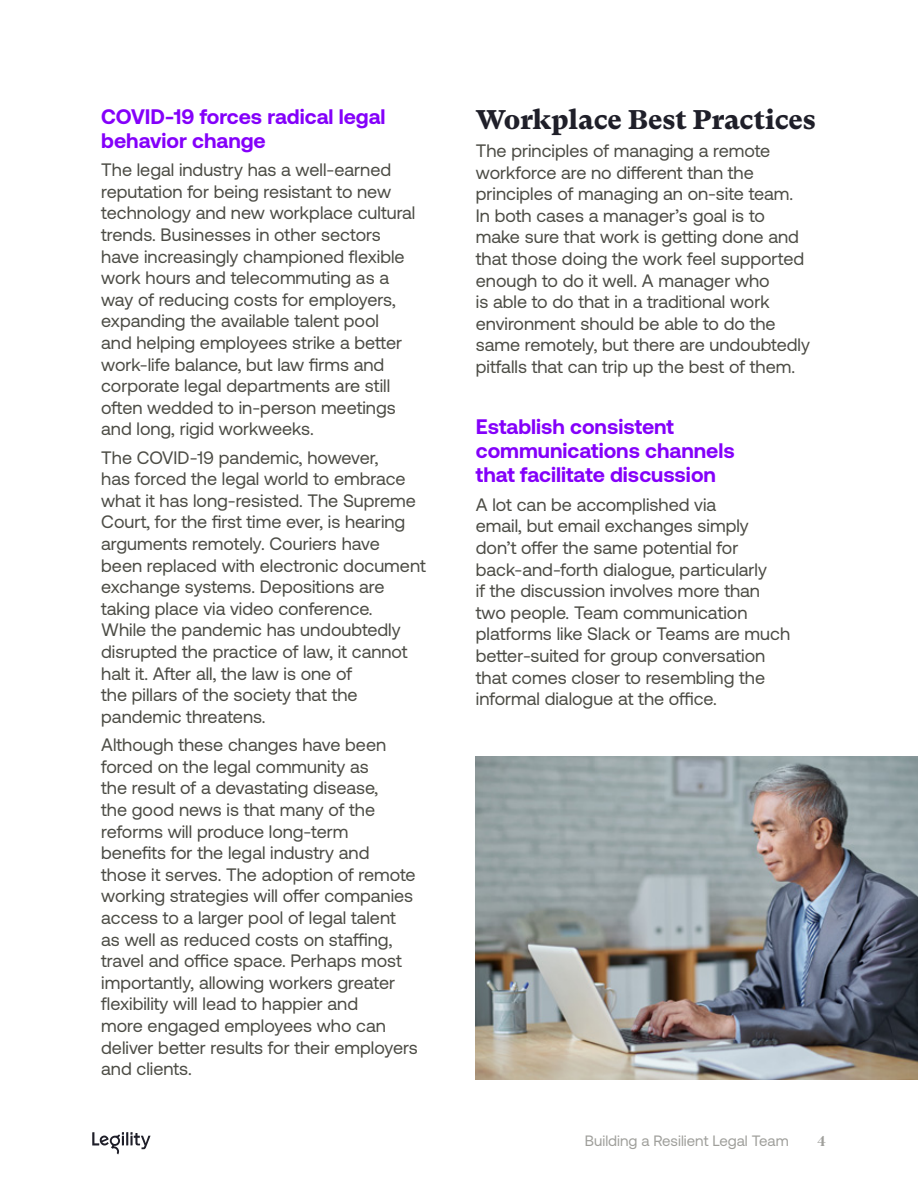
<style>
.page{position:relative;width:918px;height:1188px;background:#fff}
.page>*{position:absolute;margin:0;border:0;box-sizing:border-box;transform-origin:0 0}
.t1{font:900 27px "GT Super Text";letter-spacing:-.005em;color:#1f1f29}
.t2{font:700 21px/24px "Aeonik";color:#8400fa}
.t3{font:18px/21.6px "Aeonik";color:#4c4c45}
.t4{font:15px "Aeonik";color:#9f9f9b}
.t5{font:700 15px "GT Super Display";color:#9f9f9b}
</style>
<div class="page">
<svg style="left:92px;top:1132px;width:59px;height:22px"></svg>
<img style="left:476px;top:756px;width:442px;height:324px">
<p class="t2" style="left:101px;top:104px;width:286px">COVID-19 forces radical legal behavior change</p>
<p class="t3" style="left:101px;top:159px;width:316px">The legal industry has a well-earned reputation for being resistant to new technology and new workplace cultural trends. Businesses in other sectors have increasingly championed flexible work hours and telecommuting as a way of reducing costs for employers, expanding the available talent pool<br>and helping employees strike a better work-life balance, but law firms and corporate legal departments are still often wedded to in-person meetings and long, rigid workweeks.</p>
<p class="t3" style="left:101px;top:447px;width:326px">The COVID-19 pandemic, however,<br>has forced the legal world to embrace what it has long-resisted. The Supreme Court, for the first time ever, is hearing arguments remotely. Couriers have<br>been replaced with electronic document exchange systems. Depositions are taking place via video conference.<br>While the pandemic has undoubtedly disrupted the practice of law, it cannot halt it. After all, the law is one of<br>the pillars of the society that the pandemic threatens.</p>
<p class="t3" style="left:101px;top:734px;width:318px">Although these changes have been forced on the legal community as<br>the result of a devastating disease,<br>the good news is that many of the reforms will produce long-term benefits for the legal industry and those it serves. The adoption of remote working strategies will offer companies access to a larger pool of legal talent as well as reduced costs on staffing, travel and office space. Perhaps most importantly, allowing workers greater flexibility will lead to happier and<br>more engaged employees who can deliver better results for their employers and clients.</p>
<h1 class="t1" style="left:476px;top:104px;width:341px">Workplace Best Practices</h1>
<p class="t3" style="left:476px;top:140px;width:336px">The principles of managing a remote workforce are no different than the principles of managing an on-site team.<br>In both cases a manager’s goal is to make sure that work is getting done and that those doing the work feel supported enough to do it well. A manager who<br>is able to do that in a traditional work environment should be able to do the same remotely, but there are undoubtedly pitfalls that can trip up the best of them.</p>
<p class="t2" style="left:476px;top:415px;width:260px">Establish consistent communications channels that facilitate discussion</p>
<p class="t3" style="left:476px;top:494px;width:316px">A lot can be accomplished via<br>email, but email exchanges simply don’t offer the same potential for back-and-forth dialogue, particularly<br>if the discussion involves more than two people. Team communication platforms like Slack or Teams are much better-suited for group conversation that comes closer to resembling the informal dialogue at the office.</p>
<p class="t4" style="left:585px;top:1133px;width:205px">Building a Resilient Legal Team</p>
<p class="t5" style="left:817px;top:1133px;width:10px">4</p>
</div>
